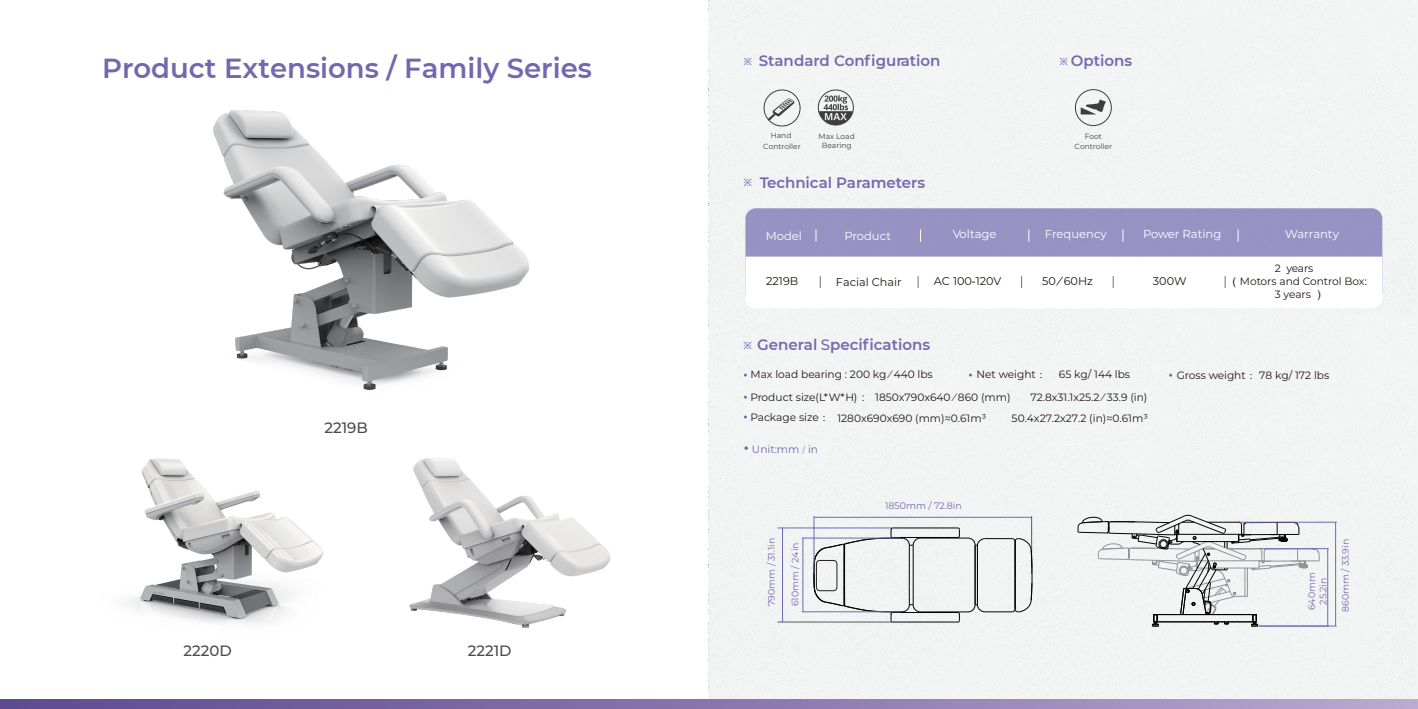
<style>
.page{position:relative;width:1418px;height:709px;background:#fff}
.page>*{position:absolute;margin:0;border:0;box-sizing:border-box;transform-origin:0 0}
.t1{font:600 27.5px "Montserrat";color:#7268af}
.t2{font:600 15px "Montserrat";color:#7268af}
.t3{font:500 15px "Montserrat";color:#4a4b4c}
.t4{font:11.62px "Montserrat";color:#fff}
.t5{font:11.25px "Montserrat";color:#211613}
.t6{font:10.62px "Montserrat";color:#211613}
.t7{font:10.62px "Montserrat";color:#7268af}
.t8{font:10px "Arial Unicode MS";color:#7268af}
.t9{font:9.38px/11.2px "Montserrat";color:#7268af;text-align:center}
.t10{font:7.5px/10.5px "Montserrat";color:#3e3e3f;text-align:center}
.s1{font-family:"Arial Unicode MS"}
.s2{font-family:"Arial Unicode MS";font-weight:400;font-size:10px}
.s3{font-weight:500}
.s4{font-family:"Adobe Song Std";font-weight:300}
</style>
<div class="page">
<img style="left:213px;top:110px;width:316px;height:280px">
<div style="left:708px;top:0;width:709px;height:700px;background:#f3f5f5"></div>
<div style="left:745px;top:208px;width:637px;height:94px;background:#9892c4;border-radius:11px"></div>
<svg style="left:815px;top:229px;width:1px;height:13px"></svg>
<svg style="left:920px;top:229px;width:1px;height:13px"></svg>
<svg style="left:1028px;top:229px;width:1px;height:13px"></svg>
<svg style="left:1122px;top:229px;width:1px;height:13px"></svg>
<svg style="left:1237px;top:229px;width:1px;height:13px"></svg>
<div style="left:745px;top:256px;width:637px;height:52px;background:#fff"></div>
<svg style="left:744px;top:446px;width:4px;height:4px"></svg>
<div style="left:1074px;top:89px;width:37px;height:37px;border:1px solid #3e3e3f;border-radius:50%"></div>
<svg style="left:1080px;top:99px;width:26px;height:15px"></svg>
<svg style="left:0;top:700px;width:1417px;height:9px;background:#8a76af"></svg>
<div style="left:763px;top:89px;width:37px;height:37px;border:1px solid #3e3e3f;border-radius:50%"></div>
<svg style="left:768px;top:98px;width:26px;height:23px"></svg>
<div style="left:817px;top:89px;width:36px;height:36px;border:1px solid #3e3e3f;border-radius:50%"></div>
<svg style="left:818px;top:95px;width:35px;height:30px"></svg>
<img style="left:125px;top:458px;width:198px;height:167px">
<img style="left:409px;top:458px;width:202px;height:170px">
<hr style="left:1327px;top:548px;width:1px;height:78px;background:#7268af">
<hr style="left:1259px;top:548px;width:69px;height:1px;background:#7268af">
<hr style="left:1335px;top:522px;width:1px;height:104px;background:#7268af">
<hr style="left:1258px;top:626px;width:78px;height:1px;background:#7268af">
<hr style="left:1239px;top:522px;width:97px;height:1px;background:#7268af">
<svg style="left:1077px;top:515px;width:242px;height:112px"></svg>
<hr style="left:892px;top:622px;width:65px;height:1px;background:#030303">
<hr style="left:920px;top:611px;width:48px;height:1px;background:#030303">
<hr style="left:892px;top:612px;width:65px;height:1px;background:#030303">
<svg style="left:957px;top:612px;width:3px;height:10px"></svg>
<svg style="left:957px;top:527px;width:3px;height:11px"></svg>
<hr style="left:920px;top:538px;width:48px;height:1px;background:#030303">
<hr style="left:892px;top:537px;width:65px;height:1px;background:#030303">
<hr style="left:892px;top:527px;width:65px;height:1px;background:#030303">
<hr style="left:814px;top:517px;width:217px;height:1px;background:#7268af">
<hr style="left:813px;top:516px;width:1px;height:58px;background:#7268af">
<hr style="left:1031px;top:516px;width:1px;height:58px;background:#57585a">
<hr style="left:802px;top:538px;width:1px;height:74px;background:#7268af">
<hr style="left:801px;top:538px;width:100px;height:1px;background:#7268af">
<hr style="left:801px;top:611px;width:100px;height:1px;background:#7268af">
<hr style="left:782px;top:528px;width:1px;height:94px;background:#7268af">
<hr style="left:777px;top:527px;width:114px;height:1px;background:#7268af">
<hr style="left:777px;top:622px;width:114px;height:1px;background:#57585a">
<svg style="left:813px;top:527px;width:107px;height:96px"></svg>
<svg style="left:967px;top:538px;width:65px;height:74px"></svg>
<div style="left:816px;top:560px;width:21px;height:31px;border:1px solid #231f20;border-radius:3px"></div>
<h1 class="t1" style="left:102px;top:49px;width:491px">Product Extensions / Family Series</h1>
<h2 class="t3" style="left:324px;top:417px;width:45px">2219B</h2>
<h2 class="t3" style="left:183px;top:640px;width:50px">2220D</h2>
<h2 class="t3" style="left:468px;top:640px;width:45px">2221D</h2>
<h2 class="t2" style="left:758px;top:50px;width:183px">Standard Configuration</h2>
<h2 class="t2" style="left:1070px;top:50px;width:63px">Options</h2>
<p class="t8" style="left:743px;top:53px;width:11px">※</p>
<p class="t8" style="left:1058px;top:53px;width:11px">※</p>
<p class="t10" style="left:763px;top:130px;width:39px">Hand<br>Controller</p>
<p class="t10" style="left:818px;top:131px;width:38px;line-height:9px">Max Load<br>Bearing</p>
<p class="t8" style="left:743px;top:174px;width:11px">※</p>
<h2 class="t2" style="left:759px;top:172px;width:167px">Technical Parameters</h2>
<p class="t10" style="left:1074px;top:130px;width:39px">Foot<br>Controller</p>
<p class="t4" style="left:765px;top:228px;width:38px">Model</p>
<p class="t4" style="left:844px;top:228px;width:48px">Product</p>
<p class="t4" style="left:952px;top:226px;width:45px">Voltage</p>
<p class="t4" style="left:1044px;top:226px;width:63px">Frequency</p>
<p class="t4" style="left:1143px;top:226px;width:80px">Power Rating</p>
<p class="t4" style="left:1285px;top:226px;width:55px">Warranty</p>
<p class="t5" style="left:766px;top:273px;width:34px">2219B</p>
<p class="t5" style="left:836px;top:274px;width:67px">Facial Chair</p>
<p class="t5" style="left:933px;top:274px;width:69px">AC 100<span class="s1">-</span>120V</p>
<p class="t5" style="left:1042px;top:273px;width:52px">50 <span class="s1">⁄</span> 60Hz</p>
<p class="t5" style="left:1152px;top:273px;width:35px">300W</p>
<p class="t6" style="left:1274px;top:261px;width:40px">2 years</p>
<p class="t6" style="left:1229px;top:274px;width:140px"><span class="s1">（</span>Motors and Control Box<span class="s1">:</span></p>
<p class="t6" style="left:1274px;top:287px;width:51px">3 years <span class="s1">）</span></p>
<h2 class="t2" style="left:743px;top:334px;width:189px"><span class="s2">※</span> General <span class="s3">S</span>pecifications</h2>
<p class="t6" style="left:750px;top:367px;width:184px">Max load bearing : 200 kg ⁄ 440 lbs</p>
<p class="t6" style="left:1058px;top:367px;width:73px">65 kg/ 144 lbs</p>
<p class="t6" style="left:976px;top:367px;width:74px">Net weight <span class="s4">：</span></p>
<p class="t6" style="left:1176px;top:367px;width:154px">Gross weight <span class="s4">：</span>78 kg/ 172 lbs</p>
<p class="t6" style="left:750px;top:390px;width:261px">Product size(L*W*H) : 1850x790x640 ⁄ 860 (mm)</p>
<p class="t6" style="left:1030px;top:390px;width:118px">72.8x31.1x25.2 ⁄ 33.9 (in)</p>
<p class="t6" style="left:750px;top:410px;width:83px">Package size <span class="s4">：</span></p>
<p class="t7" style="left:752px;top:442px;width:68px">Unit:mm <span class="s4">/</span> in</p>
<p class="t6" style="left:837px;top:411px;width:150px">1280x690x690 (mm)≈0.61m³</p>
<p class="t6" style="left:1011px;top:411px;width:138px">50.4x27.2x27.2 (in)≈0.61m³</p>
<p class="t9" style="left:765px;top:606px;width:70px;rotate:-90deg">790mm / 31.1in</p>
<p class="t9" style="left:789px;top:606px;width:65px;rotate:-90deg">610mm / 24in</p>
<p class="t9" style="left:885px;top:499px;width:78px">1850mm / 72.8in</p>
<p class="t9" style="left:1305px;top:610px;width:40px;rotate:-90deg">640mm<br>25.2in</p>
<p class="t9" style="left:1339px;top:612px;width:75px;rotate:-90deg">860mm / 33.9in</p>
</div>
